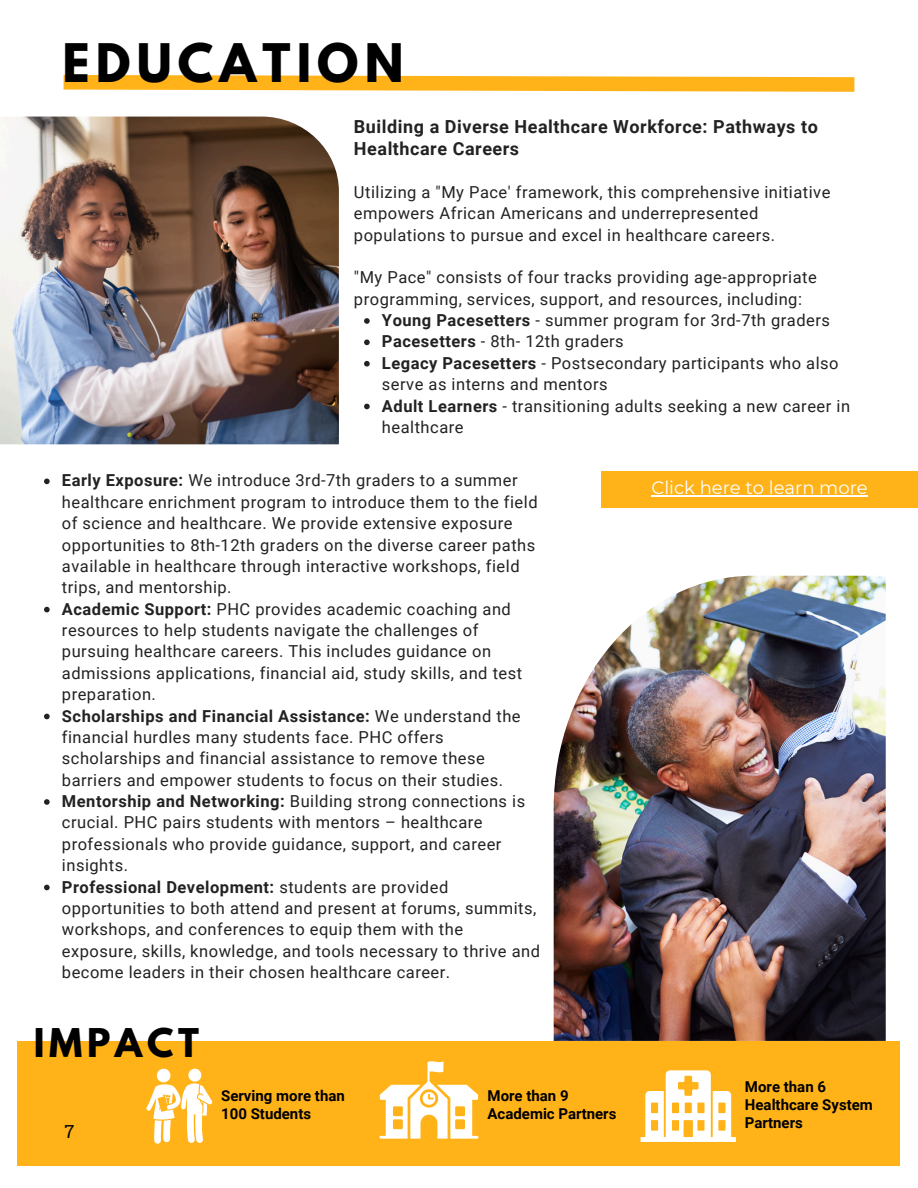
<style>
.page{position:relative;width:918px;height:1188px;background:#fff}
.page>*{position:absolute;margin:0;border:0;box-sizing:border-box;transform-origin:0 0}
.t1{font:700 47.1px "League Spartan";letter-spacing:.13em;color:#000}
.t2{font:700 35.1px "League Spartan";letter-spacing:.13em;color:#000}
.t3{font:700 18px/22.5px "Roboto";letter-spacing:.03em;color:#222}
.t4{font:18px "Montserrat";color:#fff}
.t5{font:18px "Roboto Slab";color:#000}
.t6{font:16.5px/21.3px "Roboto";letter-spacing:.03em;color:#222}
.t7{font:700 15px/18px "Roboto";color:#000}
.s1{font-weight:700}
</style>
<div class="page">
<svg style="left:63px;top:74px;width:792px;height:18px;background:#ffc144"></svg>
<div style="left:17px;top:1041px;width:883px;height:124px;background:#ffb319"></div>
<div style="left:188px;top:1069px;width:13px;height:13px;background:#fff;border-radius:50%"></div>
<div style="left:157px;top:1069px;width:13px;height:13px;background:#fff;border-radius:50%"></div>
<svg style="left:146px;top:1082px;width:66px;height:62px"></svg>
<svg style="left:379px;top:1061px;width:99px;height:78px"></svg>
<svg style="left:641px;top:1070px;width:95px;height:72px"></svg>
<img style="left:554px;top:576px;width:332px;height:465px">
<img style="left:0;top:117px;width:339px;height:327px">
<svg style="left:364px;top:318px;width:6px;height:6px"></svg>
<svg style="left:364px;top:340px;width:6px;height:5px"></svg>
<svg style="left:364px;top:361px;width:6px;height:6px"></svg>
<svg style="left:364px;top:404px;width:6px;height:5px"></svg>
<svg style="left:44px;top:479px;width:6px;height:5px"></svg>
<svg style="left:44px;top:607px;width:6px;height:5px"></svg>
<svg style="left:44px;top:714px;width:6px;height:5px"></svg>
<svg style="left:44px;top:799px;width:6px;height:6px"></svg>
<svg style="left:44px;top:885px;width:6px;height:5px"></svg>
<div style="left:601px;top:472px;width:317px;height:36px;background:#ffb319"></div>
<hr style="left:651px;top:495px;width:217px;height:2px;background:#fff">
<h3 class="t1" style="left:62px;top:39px;width:343px">EDUCATION</h3>
<h4 class="t3" style="left:354px;top:115px;width:465px">Building a Diverse Healthcare Workforce: Pathways to<br>Healthcare Careers</h4>
<p class="t6" style="left:354px;top:181px;width:478px">Utilizing a "My Pace' framework, this comprehensive initiative empowers African Americans and underrepresented populations to pursue and excel in healthcare careers.</p>
<p class="t6" style="left:354px;top:267px;width:464px">"My Pace" consists of four tracks providing age-appropriate programming, services, support, and resources, including:</p>
<p class="t6" style="left:382px;top:310px;width:450px"><span class="s1">Young Pacesetters</span> - summer program for 3rd-7th graders</p>
<p class="t6" style="left:382px;top:331px;width:243px"><span class="s1">Pacesetters</span> - 8th- 12th graders</p>
<p class="t6" style="left:382px;top:352px;width:458px"><span class="s1">Legacy Pacesetters</span> - Postsecondary participants who also serve as interns and mentors</p>
<p class="t6" style="left:382px;top:395px;width:470px"><span class="s1">Adult Learners</span> - transitioning adults seeking a new career in healthcare</p>
<h4 class="t6" style="left:62px;top:470px;width:477px"><span class="s1">Early Exposure:</span> We introduce 3rd-7th graders to a summer healthcare enrichment program to introduce them to the field of science and healthcare. We provide extensive exposure opportunities to 8th-12th graders on the diverse career paths available in healthcare through interactive workshops, field trips, and mentorship.</h4>
<p class="t6" style="left:62px;top:598px;width:462px"><span class="s1">Academic Support:</span> PHC provides academic coaching and resources to help students navigate the challenges of pursuing healthcare careers. This includes guidance on admissions applications, financial aid, study skills, and test preparation.</p>
<h2 class="t6" style="left:62px;top:705px;width:460px"><span class="s1">Scholarships and Financial Assistance:</span> We understand the financial hurdles many students face. PHC offers scholarships and financial assistance to remove these barriers and empower students to focus on their studies.</h2>
<p class="t6" style="left:62px;top:791px;width:465px"><span class="s1">Mentorship and Networking:</span> Building strong connections is crucial. PHC pairs students with mentors – healthcare professionals who provide guidance, support, and career insights.</p>
<p class="t6" style="left:62px;top:876px;width:480px"><span class="s1">Professional Development:</span> students are provided opportunities to both attend and present at forums, summits, workshops, and conferences to equip them with the exposure, skills, knowledge, and tools necessary to thrive and become leaders in their chosen healthcare career.</p>
<p class="t2" style="left:34px;top:1026px;width:167px">IMPACT</p>
<p class="t4" style="left:651px;top:477px;width:218px">Click here to learn more</p>
<p class="t5" style="left:64px;top:1119px;width:11px">7</p>
<p class="t7" style="left:221px;top:1086px;width:125px">Serving more than<br>100 Students</p>
<p class="t7" style="left:488px;top:1087px;width:130px">More than 9<br>Academic Partners</p>
<p class="t7" style="left:745px;top:1078px;width:129px">More than 6<br>Healthcare System<br>Partners</p>
</div>
